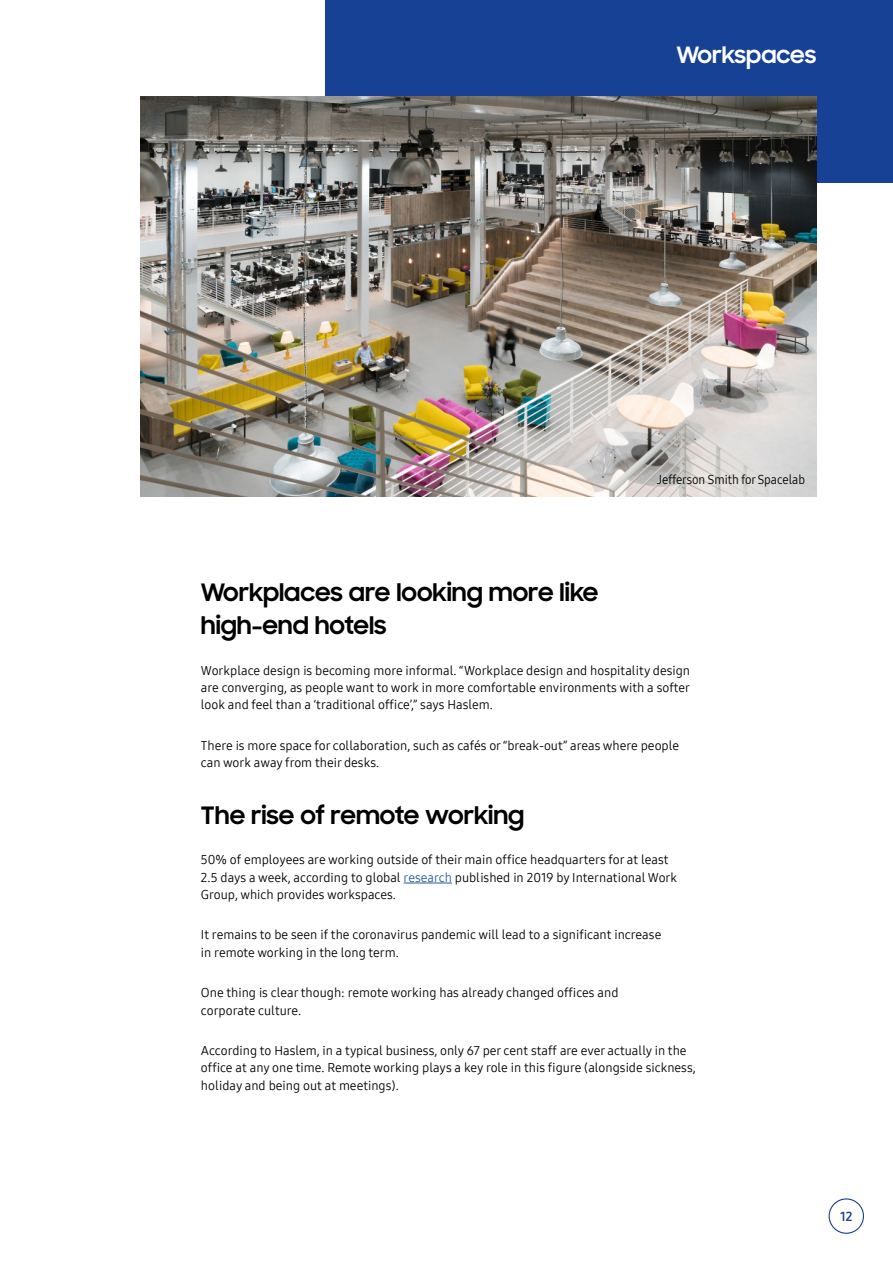
<style>
.page{position:relative;width:893px;height:1263px;background:#fff}
.page>*{position:absolute;margin:0;border:0;box-sizing:border-box;transform-origin:0 0}
.t1{font:700 24px/33px "Samsung Sharp Sans";color:#000}
.t2{font:700 22.5px "Samsung Sharp Sans";color:#fff}
.t3{font:12.75px/17.2px "Samsung One 400";color:#000}
.t4{font:12.75px "Samsung One 400 C";color:#000}
.t5{font:12.75px "Samsung One 700";color:#164194}
.s1{color:#275b9b}
</style>
<div class="page">
<div style="left:829px;top:1198px;width:35px;height:36px;border:1px solid #164194;border-radius:50%"></div>
<div style="left:325px;top:0;width:568px;height:183px;background:#164194"></div>
<img style="left:140px;top:97px;width:676px;height:399px">
<hr style="left:404px;top:883px;width:48px;height:1px;background:#275b9b">
<h2 class="t2" style="left:676px;top:38px;width:141px">Workspaces</h2>
<p class="t4" style="left:657px;top:471px;width:150px">Jefferson Smith for Spacelab</p>
<h1 class="t1" style="left:201px;top:575px;width:399px">Workplaces are looking more like high-end hotels</h1>
<p class="t3" style="left:201px;top:662px;width:491px;text-align:justify">Workplace design is becoming more informal. “Workplace design and hospitality design are converging, as people want to work in more comfortable environments with a softer look and feel than a ‘traditional office’,” says Haslem.</p>
<p class="t3" style="left:201px;top:737px;width:480px">There is more space for collaboration, such as cafés or “break-out” areas where people can work away from their desks.</p>
<h1 class="t1" style="left:201px;top:797px;width:325px">The rise of remote working</h1>
<p class="t3" style="left:201px;top:851px;width:478px">50% of employees are working outside of their main office headquarters for at least<br>2.5 days a week, according to global <span class="s1">research</span> published in 2019 by International Work<br>Group, which provides workspaces.</p>
<p class="t3" style="left:201px;top:926px;width:462px">It remains to be seen if the coronavirus pandemic will lead to a significant increase in remote working in the long term.</p>
<p class="t3" style="left:201px;top:984px;width:419px">One thing is clear though: remote working has already changed offices and corporate culture.</p>
<p class="t3" style="left:201px;top:1042px;width:496px">According to Haslem, in a typical business, only 67 per cent staff are ever actually in the office at any one time. Remote working plays a key role in this figure (alongside sickness, holiday and being out at meetings).</p>
<p class="t5" style="left:840px;top:1207px;width:14px">12</p>
</div>
